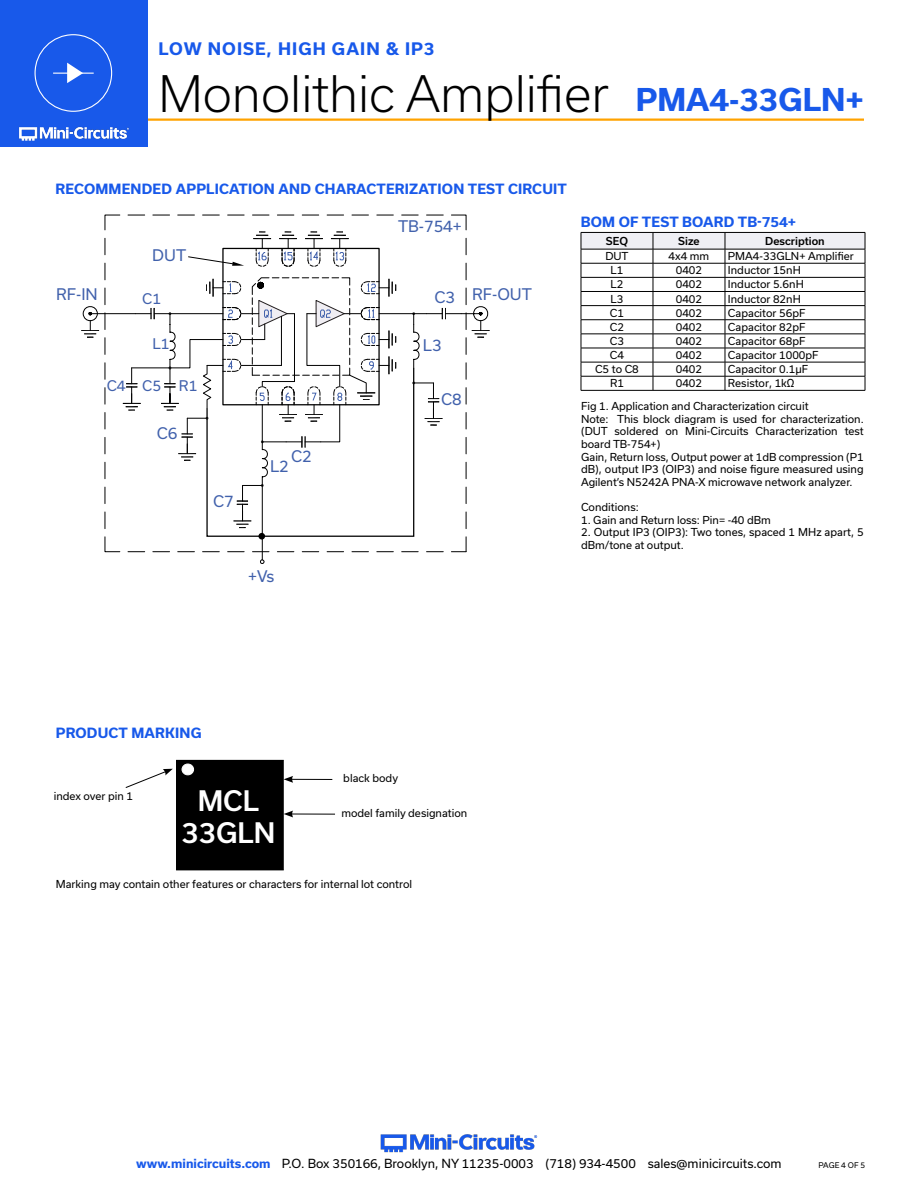
<style>
.page{position:relative;width:918px;height:1188px;background:#fff}
.page>*{position:absolute;margin:0;border:0;box-sizing:border-box;transform-origin:0 0}
.t1{font:300 48px "Usual";color:#000}
.t2{font:700 30px "Usual";color:#1859ea}
.t3{font:500 27px "Usual";color:#fff}
.t4{font:700 16.5px "Usual";letter-spacing:.065em;color:#1859ea}
.t5{font:15.3px "Usual";color:#4161ac}
.t6{font:14.1px "Usual";color:#4161ac}
.Blue_Headers{font:700 13.5px "Usual";letter-spacing:.015em;color:#1859ea}
.t7{font:12px "Usual";color:#000}
.Figure_text{font:10.5px/12.6px "Usual";color:#000;text-align:justify}
.Table_Body_Left_Just{font:10.5px "Usual";color:#000}
.Table_Body_Center{font:10.5px "Usual";color:#000}
.Table_Header_Center{font:500 10.5px "Usual";color:#000}
.t8{font:7.5px "Usual";color:#000}
.s1{font-weight:700;color:#1859ea}
</style>
<div class="page">
<hr style="left:129px;top:118px;width:735px;height:3px;background:#ffa300">
<div style="left:0;top:0;width:147px;height:147px;background:#1859ea"></div>
<img style="left:19px;top:126px;width:110px;height:15px">
<div style="left:35px;top:34px;width:77px;height:78px;border:1px solid #fff;border-radius:50%"></div>
<hr style="left:53px;top:73px;width:41px;height:1px;background:#fff">
<svg style="left:67px;top:63px;width:16px;height:20px"></svg>
<img style="left:380px;top:1134px;width:158px;height:19px">
<div style="left:177px;top:760px;width:106px;height:110px;background:#000"></div>
<div style="left:176px;top:760px;width:108px;height:110px;border:1px solid #000"></div>
<div style="left:182px;top:764px;width:12px;height:11px;background:#fff;border-radius:50%"></div>
<div style="left:182px;top:764px;width:12px;height:11px;border:1px solid #fff;border-radius:50%"></div>
<hr style="left:291px;top:779px;width:41px;height:1px;background:#000">
<svg style="left:284px;top:776px;width:9px;height:7px"></svg>
<hr style="left:291px;top:814px;width:44px;height:1px;background:#000">
<svg style="left:284px;top:811px;width:9px;height:6px"></svg>
<svg style="left:125px;top:769px;width:48px;height:19px"></svg>
<svg style="left:581px;top:232px;width:285px;height:158px"></svg>
<hr style="left:581px;top:390px;width:72px;height:1px;background:#000">
<hr style="left:653px;top:390px;width:72px;height:1px;background:#000">
<hr style="left:725px;top:390px;width:140px;height:1px;background:#000">
<svg style="left:81px;top:214px;width:409px;height:350px"></svg>
<div style="left:258px;top:533px;width:7px;height:7px;background:#000;border-radius:50%"></div>
<h3 class="t4" style="left:158px;top:40px;width:278px">LOW NOISE, HIGH GAIN &amp; IP3</h3>
<h1 class="t1" style="left:158px;top:66px;width:452px">Monolithic Amplifier</h1>
<p class="Blue_Headers" style="left:56px;top:181px;width:513px">RECOMMENDED APPLICATION AND CHARACTERIZATION TEST CIRCUIT</p>
<h2 class="t2" style="left:636px;top:83px;width:230px">PMA4-33GLN+</h2>
<p class="t5" style="left:56px;top:286px;width:43px">RF-IN</p>
<p class="t5" style="left:152px;top:247px;width:35px">DUT</p>
<p class="t6" style="left:142px;top:291px;width:20px">C1</p>
<p class="t6" style="left:152px;top:335px;width:19px">L1</p>
<p class="t6" style="left:107px;top:377px;width:56px">C4 C5</p>
<p class="t6" style="left:179px;top:377px;width:20px">R1</p>
<p class="t5" style="left:157px;top:425px;width:22px">C6</p>
<p class="t5" style="left:213px;top:492px;width:22px">C7</p>
<p class="t5" style="left:291px;top:447px;width:22px">C2</p>
<p class="t5" style="left:270px;top:457px;width:20px">L2</p>
<p class="t5" style="left:248px;top:568px;width:28px">+Vs</p>
<p class="t5" style="left:398px;top:218px;width:65px">TB-754+</p>
<p class="t5" style="left:434px;top:289px;width:22px">C3</p>
<p class="t5" style="left:423px;top:336px;width:20px">L3</p>
<p class="t5" style="left:472px;top:286px;width:61px">RF-OUT</p>
<p class="t5" style="left:441px;top:390px;width:22px">C8</p>
<p class="Blue_Headers" style="left:581px;top:214px;width:217px">BOM OF TEST BOARD TB-754+</p>
<p class="Table_Header_Center" style="left:606px;top:235px;width:24px">SEQ</p>
<p class="Table_Header_Center" style="left:678px;top:235px;width:23px">Size</p>
<p class="Table_Header_Center" style="left:765px;top:235px;width:61px">Description</p>
<p class="Table_Body_Center" style="left:605px;top:250px;width:25px">DUT</p>
<p class="Table_Body_Center" style="left:669px;top:250px;width:42px">4x4 mm</p>
<p class="Table_Body_Left_Just" style="left:728px;top:250px;width:127px">PMA4-33GLN+ Amplifier</p>
<p class="Table_Body_Center" style="left:611px;top:264px;width:14px">L1</p>
<p class="Table_Body_Center" style="left:676px;top:264px;width:28px">0402</p>
<p class="Table_Body_Left_Just" style="left:728px;top:264px;width:74px">Inductor 15nH</p>
<p class="Table_Body_Center" style="left:611px;top:279px;width:14px">L2</p>
<p class="Table_Body_Center" style="left:676px;top:279px;width:28px">0402</p>
<p class="Table_Body_Left_Just" style="left:728px;top:279px;width:77px">Inductor 5.6nH</p>
<p class="Table_Body_Center" style="left:611px;top:293px;width:14px">L3</p>
<p class="Table_Body_Center" style="left:676px;top:293px;width:28px">0402</p>
<p class="Table_Body_Left_Just" style="left:728px;top:293px;width:74px">Inductor 82nH</p>
<p class="Table_Body_Center" style="left:610px;top:307px;width:16px">C1</p>
<p class="Table_Body_Center" style="left:676px;top:307px;width:28px">0402</p>
<p class="Table_Body_Left_Just" style="left:728px;top:307px;width:79px">Capacitor 56pF</p>
<p class="Table_Body_Center" style="left:610px;top:321px;width:16px">C2</p>
<p class="Table_Body_Center" style="left:676px;top:321px;width:28px">0402</p>
<p class="Table_Body_Left_Just" style="left:728px;top:321px;width:79px">Capacitor 82pF</p>
<p class="Table_Body_Center" style="left:610px;top:335px;width:16px">C3</p>
<p class="Table_Body_Center" style="left:676px;top:335px;width:28px">0402</p>
<p class="Table_Body_Left_Just" style="left:728px;top:335px;width:79px">Capacitor 68pF</p>
<p class="Table_Body_Center" style="left:610px;top:349px;width:16px">C4</p>
<p class="Table_Body_Center" style="left:676px;top:349px;width:28px">0402</p>
<p class="Table_Body_Left_Just" style="left:728px;top:349px;width:92px">Capacitor 1000pF</p>
<p class="Table_Body_Center" style="left:595px;top:363px;width:45px">C5 to C8</p>
<p class="Table_Body_Center" style="left:676px;top:363px;width:28px">0402</p>
<p class="Table_Body_Left_Just" style="left:728px;top:363px;width:82px">Capacitor 0.1μ F</p>
<p class="Table_Body_Center" style="left:610px;top:377px;width:15px">R1</p>
<p class="Table_Body_Center" style="left:676px;top:377px;width:28px">0402</p>
<p class="Table_Body_Left_Just" style="left:728px;top:377px;width:68px">Resistor, 1kΩ</p>
<p class="Figure_text" style="left:581px;top:400px;width:229px">Fig 1. Application and Characterization circuit</p>
<p class="Figure_text" style="left:581px;top:413px;width:284px">Note: This block diagram is used for characterization. (DUT soldered on Mini-Circuits Characterization test board TB-754+)</p>
<p class="Figure_text" style="left:581px;top:450px;width:284px">Gain, Return loss, Output power at 1dB compression (P1 dB), output IP3 (OIP3) and noise figure measured using Agilent’s N5242A PNA-X microwave network analyzer.</p>
<p class="Figure_text" style="left:581px;top:501px;width:59px">Conditions:</p>
<p class="Figure_text" style="left:581px;top:513px;width:191px">1. Gain and Return loss: Pin= -40 dBm</p>
<p class="Figure_text" style="left:581px;top:526px;width:284px">2. Output IP3 (OIP3): Two tones, spaced 1 MHz apart, 5 dBm/tone at output.</p>
<p class="Blue_Headers" style="left:56px;top:725px;width:147px">PRODUCT MARKING</p>
<p class="Figure_text" style="left:54px;top:790px;width:81px">index over pin 1</p>
<p class="t3" style="left:198px;top:785px;width:63px">MCL</p>
<p class="t3" style="left:181px;top:817px;width:96px">33GLN</p>
<p class="Figure_text" style="left:343px;top:772px;width:56px">black body</p>
<p class="Figure_text" style="left:341px;top:807px;width:128px">model family designation</p>
<p class="Figure_text" style="left:56px;top:878px;width:358px">Marking may contain other features or characters for internal lot control</p>
<p class="t7" style="left:136px;top:1157px;width:647px"><span class="s1">www.minicircuits.com</span> P.O. Box 350166, Brooklyn, NY 11235-0003 (718) 934-4500 sales@minicircuits.com</p>
<p class="t8" style="left:819px;top:1161px;width:48px">PAGE 4 OF 5</p>
</div>
